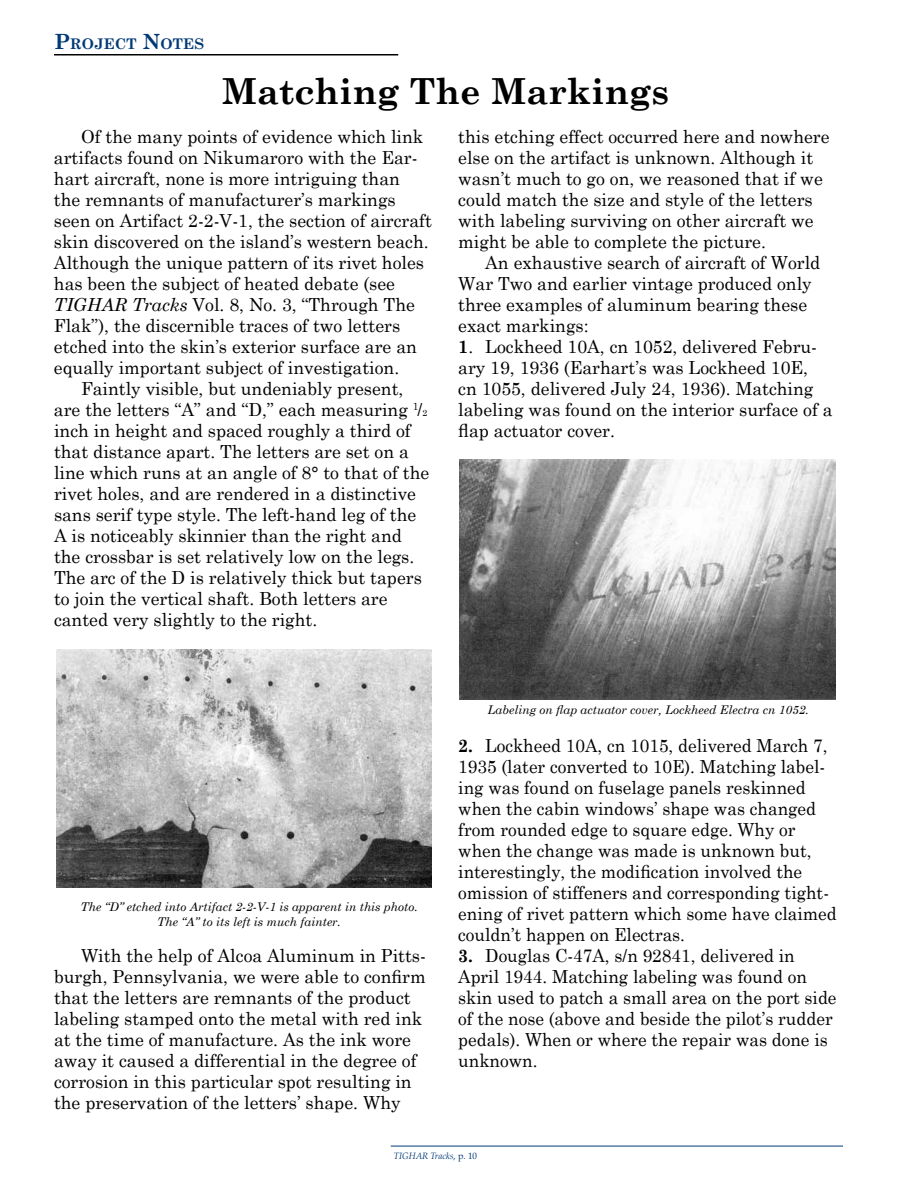
<style>
.page{position:relative;width:918px;height:1188px;background:#fff}
.page>*{position:absolute;margin:0;border:0;box-sizing:border-box;transform-origin:0 0}
.t1{font:700 36px "Century Schoolbook";color:#000}
.t2{font:18px/21px "Century Schoolbook";color:#000}
.t3{font:18px/21px "Century Schoolbook";color:#000;scale:.96 1}
.t4{font:700 14.7px "Century Schoolbook";color:#003976}
.t5{font:italic 12px/14.4px "Century Schoolbook";color:#000;text-align:center}
.t6{font:italic 9px "Palatino";color:#003a78}
.s1{font-size:21px}
.s2{font-style:italic}
.s3{font-size:9px}
.s4{font-weight:700}
.s5{font-style:normal}
</style>
<div class="page">
<hr style="left:391px;top:1146px;width:452px;height:1px;background:#003a78">
<hr style="left:54px;top:54px;width:344px;height:2px;background:#000">
<img style="left:56px;top:650px;width:376px;height:237px">
<img style="left:459px;top:459px;width:377px;height:240px">
<p class="t4" style="left:54px;top:35px;width:152px"><span class="s1">P</span>ROJECT <span class="s1">N</span>OTES</p>
<h1 class="t1" style="left:222px;top:70px;width:449px">Matching The Markings</h1>
<p class="t2" style="left:81px;top:126px;width:344px">Of the many points of evidence which link</p>
<p class="t2" style="left:54px;top:147px;width:365px">artifacts found on Nikumaroro with the Ear-</p>
<p class="t2" style="left:54px;top:168px;width:347px">hart aircraft, none is more intriguing than</p>
<p class="t2" style="left:54px;top:189px;width:343px">the remnants of manufacturer’s markings</p>
<p class="t2" style="left:54px;top:210px;width:379px">seen on Artifact 2-2-V-1, the section of aircraft</p>
<p class="t2" style="left:54px;top:231px;width:376px">skin discovered on the island’s western beach.</p>
<p class="t2" style="left:54px;top:252px;width:372px">Although the unique pattern of its rivet holes</p>
<p class="t2" style="left:54px;top:273px;width:343px">has been the subject of heated debate (see</p>
<p class="t2" style="left:54px;top:294px;width:363px"><span class="s2">TIGHAR Tracks</span> Vol. 8, No. 3, “Through The</p>
<p class="t2" style="left:54px;top:315px;width:348px">Flak”), the discernible traces of two letters</p>
<p class="t2" style="left:54px;top:336px;width:364px">etched into the skin’s exterior surface are an</p>
<p class="t2" style="left:54px;top:357px;width:347px">equally important subject of investigation.</p>
<p class="t2" style="left:81px;top:378px;width:324px">Faintly visible, but undeniably present,</p>
<p class="t2" style="left:54px;top:399px;width:375px">are the letters “A” and “D,” each measuring <sup>1</sup>/<span class="s3">2</span></p>
<p class="t2" style="left:54px;top:420px;width:358px">inch in height and spaced roughly a third of</p>
<p class="t2" style="left:54px;top:441px;width:356px">that distance apart. The letters are set on a</p>
<p class="t2" style="left:54px;top:462px;width:377px">line which runs at an angle of 8° to that of the</p>
<p class="t2" style="left:54px;top:483px;width:363px">rivet holes, and are rendered in a distinctive</p>
<p class="t2" style="left:54px;top:504px;width:364px">sans serif type style. The left-hand leg of the</p>
<p class="t2" style="left:54px;top:525px;width:349px">A is noticeably skinnier than the right and</p>
<p class="t2" style="left:54px;top:546px;width:362px">the crossbar is set relatively low on the legs.</p>
<p class="t2" style="left:54px;top:567px;width:369px">The arc of the D is relatively thick but tapers</p>
<p class="t2" style="left:54px;top:588px;width:335px">to join the vertical shaft. Both letters are</p>
<p class="t2" style="left:54px;top:609px;width:265px">canted very slightly to the right.</p>
<p class="t2" style="left:458px;top:126px;width:373px">this etching effect occurred here and nowhere else on the artifact is unknown. Although it wasn’t much to go on, we reasoned that if we could match the size and style of the letters with labeling surviving on other aircraft we might be able to complete the picture.</p>
<p class="t2" style="left:458px;top:252px;width:364px;text-indent:27px">An exhaustive search of aircraft of World War Two and earlier vintage produced only three examples of aluminum bearing these exact markings:</p>
<p class="t2" style="left:458px;top:336px;width:376px"><span class="s4">1</span>. Lockheed 10A, cn 1052, delivered Febru&shy;ary 19, 1936 (Earhart’s was Lockheed 10E,<br>cn 1055, delivered July 24, 1936). Matching labeling was found on the interior surface of a flap actuator cover.</p>
<p class="t5" style="left:80px;top:900px;width:339px">The “D” etched into Artifact 2-2-V-1 is apparent in this photo.<br>The “A” to its left is much fainter.</p>
<p class="t2" style="left:54px;top:945px;width:373px;text-indent:27px">With the help of Alcoa Aluminum in Pitts&shy;burgh, Pennsylvania, we were able to confirm that the letters are remnants of the product labeling stamped onto the metal with red ink at the time of manufacture. As the ink wore away it caused a differential in the degree of corrosion in this particular spot resulting in the preservation of the letters’ shape. Why</p>
<p class="t5" style="left:488px;top:702px;width:323px">Labeling on flap actuator cover, Lockheed Electra cn 1052.</p>
<p class="t3" style="left:458px;top:735px;width:396px"><span class="s4">2.</span> Lockheed 10A, cn 1015, delivered March 7, 1935 (later converted to 10E). Matching label&shy;ing was found on fuselage panels reskinned when the cabin windows’ shape was changed from rounded edge to square edge. Why or when the change was made is unknown but, interestingly, the modification involved the omission of stiffeners and corresponding tight&shy;ening of rivet pattern which some have claimed couldn’t happen on Electras.</p>
<p class="t3" style="left:458px;top:945px;width:396px"><span class="s4">3.</span> Douglas C-47A, s/n 92841, delivered in April 1944. Matching labeling was found on skin used to patch a small area on the port side of the nose (above and beside the pilot’s rudder pedals). When or where the repair was done is unknown.</p>
<p class="t6" style="left:394px;top:1151px;width:85px">TIGHAR Tracks<span class="s5">, p. 10</span></p>
</div>
